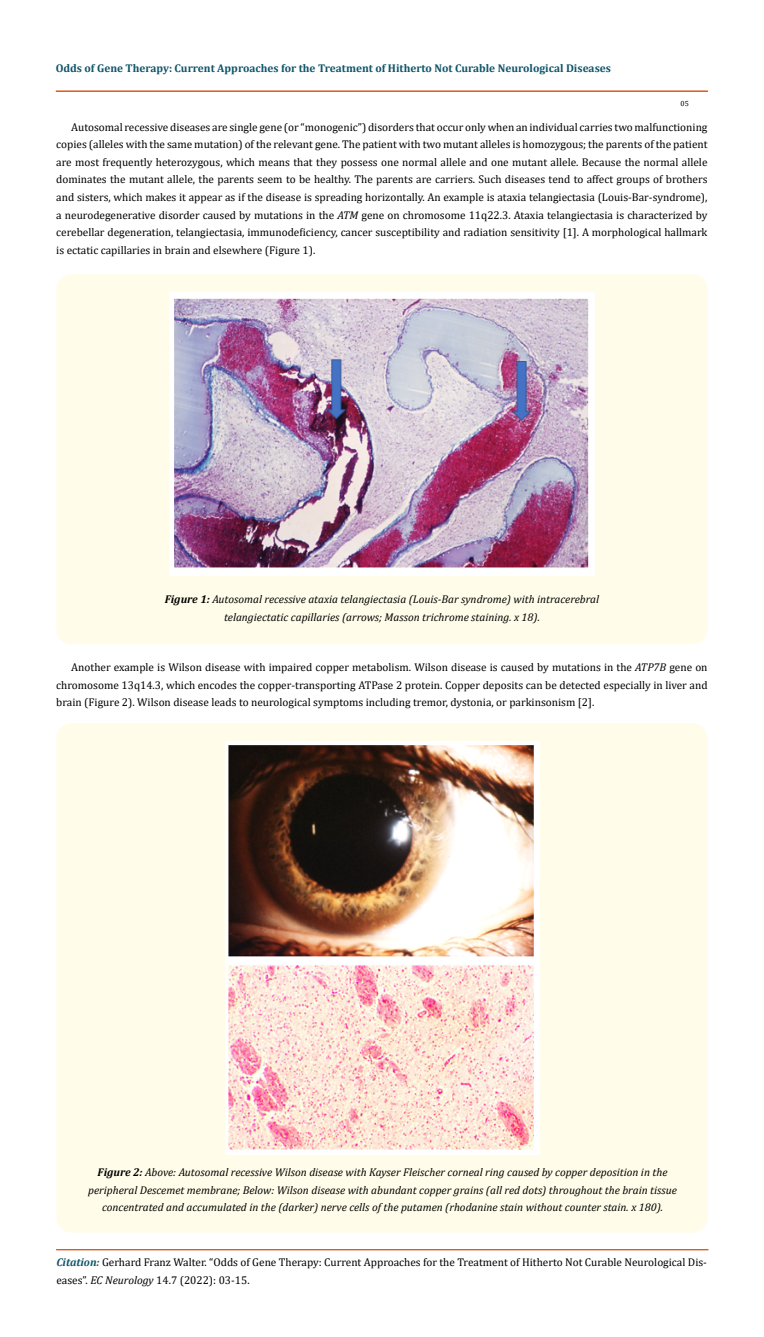
<style>
.page{position:relative;width:764px;height:1337px;background:#fff}
.page>*{position:absolute;margin:0;border:0;box-sizing:border-box;transform-origin:0 0}
.t1{font:11.25px/17.5px "Cambria";color:#000;text-align:justify}
.t2{font:italic 11.25px/17.5px "Cambria";color:#000;text-align:center}
.t3{font:700 11.25px "Cambria";color:#0e546a}
.t4{font:7.5px "Cambria";color:#000}
.s1{font-style:italic}
.s2{font-weight:700}
.s3{font-weight:700;font-style:italic;color:#0e546a}
</style>
<div class="page">
<div style="left:56px;top:91px;width:651px;height:1px;border:1px solid #e05d1a"></div>
<div style="left:57px;top:1249px;width:651px;height:1px;border:1px solid #e05d1a"></div>
<div style="left:56px;top:274px;width:651px;height:370px;background:#fffde9;border-radius:15px"></div>
<div style="left:56px;top:723px;width:651px;height:509px;background:#fffde9;border-radius:15px"></div>
<img style="left:225px;top:741px;width:315px;height:413px">
<img style="left:170px;top:292px;width:424px;height:283px">
<p class="t3" style="left:56px;top:60px;width:557px">Odds of Gene Therapy: Current Approaches for the Treatment of Hitherto Not Curable Neurological Diseases</p>
<p class="t4" style="left:680px;top:98px;width:10px">05</p>
<p class="t1" style="left:56px;top:118px;width:653px;text-indent:15px">Autosomal recessive diseases are single gene (or “monogenic”) disorders that occur only when an individual carries two malfunctioning copies (alleles with the same mutation) of the relevant gene. The patient with two mutant alleles is homozygous; the parents of the patient are most frequently heterozygous, which means that they possess one normal allele and one mutant allele. Because the normal allele dominates the mutant allele, the parents seem to be healthy. The parents are carriers. Such diseases tend to affect groups of brothers and sisters, which makes it appear as if the disease is spreading horizontally. An example is ataxia telangiectasia (Louis-Bar-syndrome), a neurodegenerative disorder caused by mutations in the <span class="s1">ATM</span> gene on chromosome 11q22.3. Ataxia telangiectasia is characterized by cerebellar degeneration, telangiectasia, immunodeficiency, cancer susceptibility and radiation sensitivity [1]. A morphological hallmark is ectatic capillaries in brain and elsewhere (Figure 1).</p>
<p class="t2" style="left:165px;top:590px;width:436px"><span class="s2">Figure 1:</span> Autosomal recessive ataxia telangiectasia (Louis-Bar syndrome) with intracerebral telangiectatic capillaries (arrows; Masson trichrome staining. x 18).</p>
<p class="t1" style="left:56px;top:658px;width:653px;text-indent:15px">Another example is Wilson disease with impaired copper metabolism. Wilson disease is caused by mutations in the <span class="s1">ATP7B</span> gene on chromosome 13q14.3, which encodes the copper-transporting ATPase 2 protein. Copper deposits can be detected especially in liver and brain (Figure 2). Wilson disease leads to neurological symptoms including tremor, dystonia, or parkinsonism [2].</p>
<p class="t2" style="left:88px;top:1162px;width:590px"><span class="s2">Figure 2:</span> Above: Autosomal recessive Wilson disease with Kayser Fleischer corneal ring caused by copper deposition in the peripheral Descemet membrane; Below: Wilson disease with abundant copper grains (all red dots) throughout the brain tissue concentrated and accumulated in the (darker) nerve cells of the putamen (rhodanine stain without counter stain. x 180).</p>
<p class="t1" style="left:56px;top:1253px;width:652px"><span class="s3">Citation:</span> Gerhard Franz Walter. “Odds of Gene Therapy: Current Approaches for the Treatment of Hitherto Not Curable Neurological Dis&shy;eases”. <span class="s1">EC Neurology</span> 14.7 (2022): 03-15.</p>
</div>
